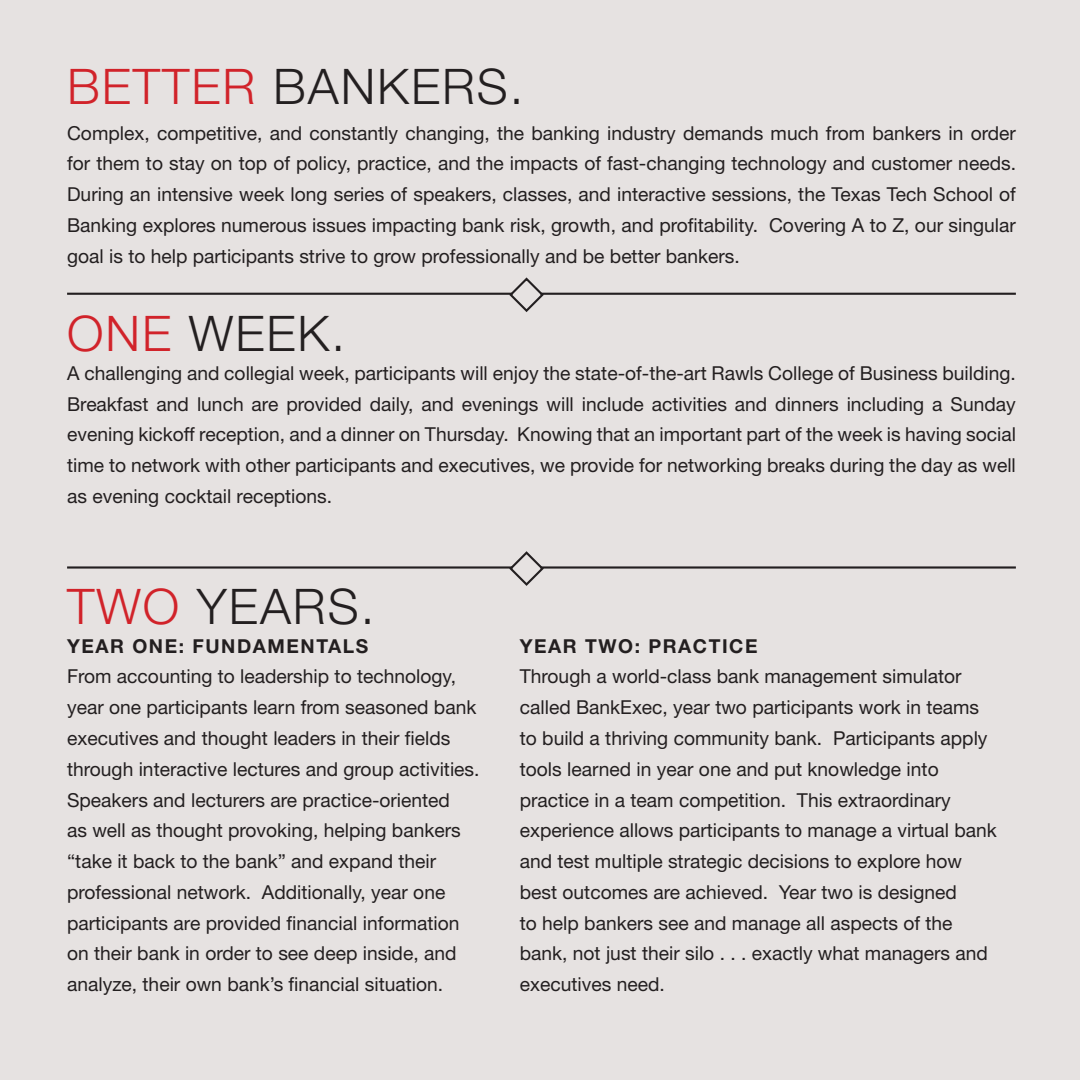
<style>
.page{position:relative;width:1080px;height:1080px;background:#e6e2e1}
.page>*{position:absolute;margin:0;border:0;box-sizing:border-box;transform-origin:0 0}
.t1{font:300 49.2px "Helvetica Neue LT Std";letter-spacing:.04em;color:#231f20}
.t2{font:19.2px/30.8px "Helvetica Neue LT Std";color:#231f20}
.t3{font:700 19.2px "Helvetica Neue LT Std";letter-spacing:.08em;color:#231f20}
.s1{color:#d1232a}
</style>
<div class="page">
<hr style="left:67px;top:293px;width:446px;height:2px;background:#231f20">
<svg style="left:508px;top:277px;width:37px;height:35px"></svg>
<hr style="left:540px;top:293px;width:476px;height:2px;background:#231f20">
<hr style="left:67px;top:566px;width:446px;height:3px;background:#231f20">
<svg style="left:508px;top:551px;width:36px;height:35px"></svg>
<hr style="left:540px;top:566px;width:476px;height:3px;background:#231f20">
<p class="t1" style="left:67px;top:56px;width:458px"><span class="s1">BETTER</span> BANKERS.</p>
<p class="t2" style="left:67px;top:117px;width:950px;text-align:justify">Complex, competitive, and constantly changing, the banking industry demands much from bankers in order for them to stay on top of policy, practice, and the impacts of fast-changing technology and customer needs.<br>During an intensive week long series of speakers, classes, and interactive sessions, the Texas Tech School of Banking explores numerous issues impacting bank risk, growth, and profitability. Covering A to Z, our singular goal is to help participants strive to grow professionally and be better bankers.</p>
<p class="t1" style="left:67px;top:304px;width:279px"><span class="s1">ONE</span> WEEK.</p>
<p class="t2" style="left:67px;top:357px;width:950px;text-align:justify">A challenging and collegial week, participants will enjoy the state-of-the-art Rawls College of Business building.<br>Breakfast and lunch are provided daily, and evenings will include activities and dinners including a Sunday evening kickoff reception, and a dinner on Thursday. Knowing that an important part of the week is having social time to network with other participants and executives, we provide for networking breaks during the day as well as evening cocktail receptions.</p>
<p class="t1" style="left:67px;top:577px;width:309px"><span class="s1">TWO</span> YEARS.</p>
<p class="t3" style="left:67px;top:634px;width:303px">YEAR ONE: FUNDAMENTALS</p>
<p class="t2" style="left:67px;top:661px;width:414px">From accounting to leadership to technology, year one participants learn from seasoned bank executives and thought leaders in their fields through interactive lectures and group activities.<br>Speakers and lecturers are practice-oriented<br>as well as thought provoking, helping bankers “take it back to the bank” and expand their professional network. Additionally, year one participants are provided financial information on their bank in order to see deep inside, and analyze, their own bank’s financial situation.</p>
<p class="t3" style="left:520px;top:634px;width:239px">YEAR TWO: PRACTICE</p>
<p class="t2" style="left:520px;top:661px;width:478px">Through a world-class bank management simulator called BankExec, year two participants work in teams to build a thriving community bank. Participants apply tools learned in year one and put knowledge into practice in a team competition. This extraordinary experience allows participants to manage a virtual bank and test multiple strategic decisions to explore how best outcomes are achieved. Year two is designed<br>to help bankers see and manage all aspects of the bank, not just their silo . . . exactly what managers and executives need.</p>
</div>
